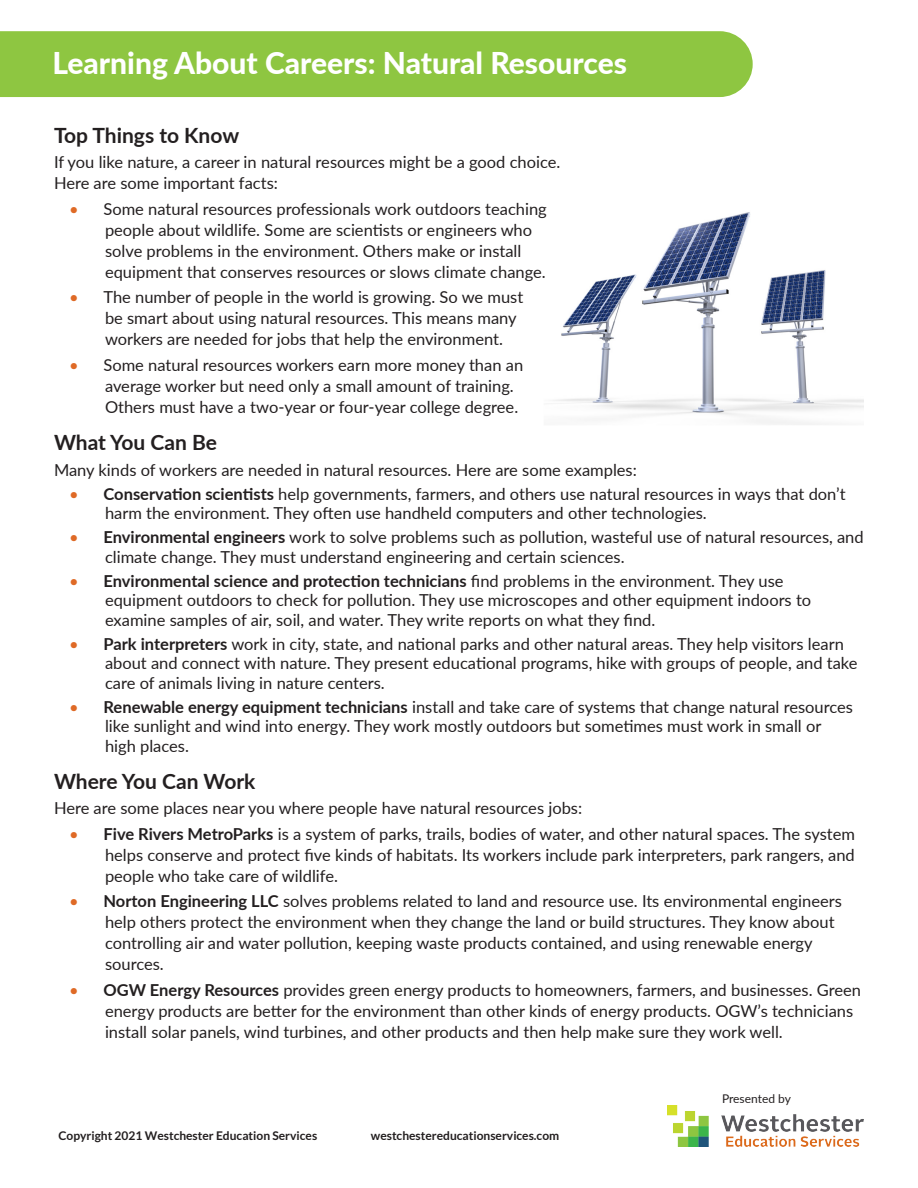
<style>
.page{position:relative;width:918px;height:1188px;background:#fff}
.page>*{position:absolute;margin:0;border:0;box-sizing:border-box;transform-origin:0 0}
.t1{font:800 30px "Lato";color:#fff}
.A_Head{font:700 21px "Lato";color:#231f20}
.Body{font:16.5px/21px "Lato";color:#231f20}
.t2{font:700 12px "Lato";color:#221e1f}
.A_Head-2{font:12px "Lato";color:#231f20}
.s1{color:#df6a26}
.s2{font-weight:700}
</style>
<div class="page">
<img style="left:553px;top:212px;width:311px;height:213px">
<div style="left:0;top:31px;width:753px;height:66px;background:#8ec641"></div>
<img style="left:667px;top:1105px;width:197px;height:42px">
<p class="t1" style="left:52px;top:41px;width:576px">Learning About Careers: Natural Resources</p>
<p class="A_Head" style="left:54px;top:120px;width:187px">Top Things to Know</p>
<p class="Body" style="left:54px;top:151px;width:508px">If you like nature, a career in natural resources might be a good choice.<br>Here are some important facts:</p>
<p class="Body" style="left:105px;top:198px;width:443px;text-indent:-36px"><span class="s1">•</span> Some natural resources professionals work outdoors teaching people about wildlife. Some are scientists or engineers who solve problems in the environment. Others make or install equipment that conserves resources or slows climate change.</p>
<p class="Body" style="left:105px;top:286px;width:420px;text-indent:-36px"><span class="s1">•</span> The number of people in the world is growing. So we must be smart about using natural resources. This means many workers are needed for jobs that help the environment.</p>
<p class="Body" style="left:105px;top:354px;width:420px;text-indent:-36px"><span class="s1">•</span> Some natural resources workers earn more money than an average worker but need only a small amount of training.<br>Others must have a two-year or four-year college degree.</p>
<p class="A_Head" style="left:54px;top:427px;width:164px">What You Can Be</p>
<p class="Body" style="left:54px;top:458px;width:584px">Many kinds of workers are needed in natural resources. Here are some examples:</p>
<p class="Body" style="left:105px;top:483px;width:742px;line-height:19.5px;text-indent:-36px"><span class="s1">•</span> <span class="s2">Conservation scientists</span> help governments, farmers, and others use natural resources in ways that don’t harm the environment. They often use handheld computers and other technologies.</p>
<p class="Body" style="left:105px;top:527px;width:760px;line-height:19.5px;text-indent:-36px"><span class="s1">•</span> <span class="s2">Environmental engineers</span> work to solve problems such as pollution, wasteful use of natural resources, and climate change. They must understand engineering and certain sciences.</p>
<p class="Body" style="left:105px;top:570px;width:708px;line-height:19.5px;text-indent:-36px"><span class="s1">•</span> <span class="s2">Environmental science and protection technicians</span> find problems in the environment. They use equipment outdoors to check for pollution. They use microscopes and other equipment indoors to examine samples of air, soil, and water. They write reports on what they find.</p>
<p class="Body" style="left:105px;top:633px;width:754px;line-height:19.5px;text-indent:-36px"><span class="s1">•</span> <span class="s2">Park interpreters</span> work in city, state, and national parks and other natural areas. They help visitors learn about and connect with nature. They present educational programs, hike with groups of people, and take care of animals living in nature centers.</p>
<p class="Body" style="left:105px;top:696px;width:750px;line-height:19.5px;text-indent:-36px"><span class="s1">•</span> <span class="s2">Renewable energy equipment technicians</span> install and take care of systems that change natural resources like sunlight and wind into energy. They work mostly outdoors but sometimes must work in small or high places.</p>
<p class="A_Head" style="left:54px;top:766px;width:203px">Where You Can Work</p>
<p class="Body" style="left:54px;top:797px;width:530px">Here are some places near you where people have natural resources jobs:</p>
<p class="Body" style="left:105px;top:823px;width:751px;text-align:justify;text-indent:-36px"><span class="s1">•</span> <span class="s2">Five Rivers MetroParks</span> is a system of parks, trails, bodies of water, and other natural spaces. The system helps conserve and protect five kinds of habitats. Its workers include park interpreters, park rangers, and people who take care of wildlife.</p>
<p class="Body" style="left:105px;top:890px;width:738px;text-indent:-36px"><span class="s1">•</span> <span class="s2">Norton Engineering LLC</span> solves problems related to land and resource use. Its environmental engineers help others protect the environment when they change the land or build structures. They know about controlling air and water pollution, keeping waste products contained, and using renewable energy sources.</p>
<p class="Body" style="left:105px;top:979px;width:758px;text-indent:-36px"><span class="s1">•</span> <span class="s2">OGW Energy Resources</span> provides green energy products to homeowners, farmers, and businesses. Green energy products are better for the environment than other kinds of energy products. OGW’s technicians install solar panels, wind turbines, and other products and then help make sure they work well.</p>
<p class="t2" style="left:59px;top:1129px;width:260px">Copyright 2021 Westchester Education Services</p>
<p class="t2" style="left:371px;top:1129px;width:190px">westchestereducationservices.com</p>
<p class="A_Head-2" style="left:722px;top:1090px;width:70px">Presented by</p>
</div>
